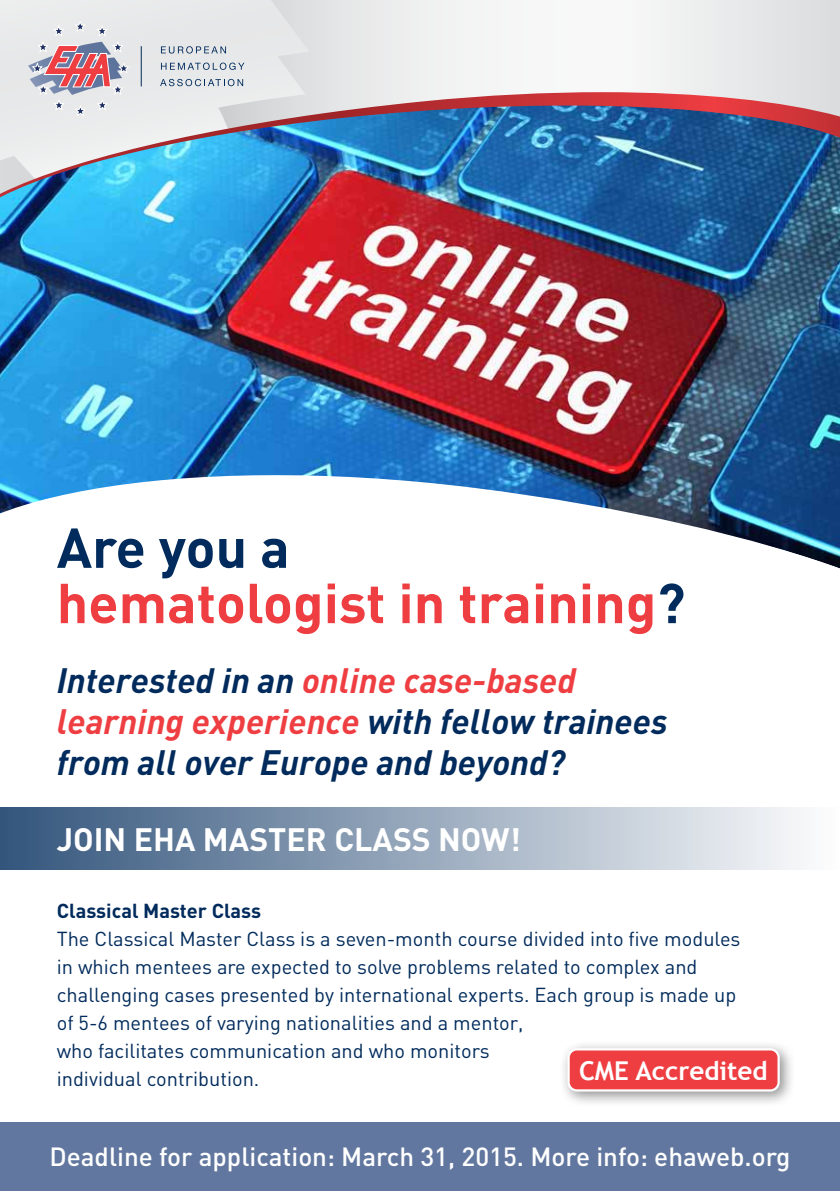
<style>
.page{position:relative;width:840px;height:1191px;background:#fff}
.page>*{position:absolute;margin:0;border:0;box-sizing:border-box;transform-origin:0 0}
.t1{font:700 55.2px/55.2px "DIN";color:#ef3e42}
.t2{font:italic 700 34.8px/41px "CNVDIN";color:#002b5c}
.t3{font:700 32px "DIN";color:#fff}
.t4{font:500 26px "DIN";color:#fff}
.t5{font:700 26px "Trebuchet MS";color:#fff}
.t6{font:20px/28px "DIN";color:#002b5c}
.t7{font:700 20px "DIN";color:#002b5c}
.s1{color:#002b5c}
.s2{color:#ef3e42}
</style>
<div class="page">
<img style="left:0;top:197px;width:839px;height:254px">
<svg style="left:309px;top:0;width:530px;height:92px"></svg>
<svg style="left:0;top:0;width:309px;height:92px"></svg>
<svg style="left:161px;top:46px;width:65px;height:8px"></svg>
<svg style="left:161px;top:63px;width:83px;height:7px"></svg>
<svg style="left:160px;top:79px;width:83px;height:7px"></svg>
<svg style="left:28px;top:20px;width:102px;height:72px"></svg>
<hr style="left:141px;top:46px;width:1px;height:40px;background:#002b5c">
<img style="left:0;top:92px;width:839px;height:105px">
<div style="left:0;top:1123px;width:839px;height:68px;background:#62779f"></div>
<img style="left:0;top:451px;width:839px;height:117px">
<div style="left:0;top:807px;width:839px;height:63px;background:linear-gradient(to right,#33557c,#fefdfe)"></div>
<div style="left:559px;top:1040px;width:236px;height:68px;background:#000;opacity:.44"></div>
<div style="left:568px;top:1049px;width:210px;height:41px;background:#ef3e42;border-radius:8px"></div>
<div style="left:567px;top:1048px;width:212px;height:43px;border:2px solid #fff;border-radius:8px"></div>
<h1 class="t1" style="left:57px;top:518px;width:629px"><span class="s1">Are you a<br></span>hematologist in training<span class="s1">?</span></h1>
<h2 class="t2" style="left:57px;top:658px;width:612px">Interested in an <span class="s2">online case-based learning experience</span> with fellow trainees from all over Europe and beyond?</h2>
<h3 class="t3" style="left:57px;top:818px;width:465px">Join EHA Master Class now!</h3>
<p class="t7" style="left:57px;top:897px;width:206px">Classical Master Class</p>
<p class="t6" style="left:57px;top:924px;width:685px">The Classical Master Class is a seven-month course divided into five modules in which mentees are expected to solve problems related to complex and challenging cases presented by international experts. Each group is made up of 5-6 mentees of varying nationalities and a mentor,<br>who facilitates communication and who monitors<br>individual contribution.</p>
<h3 class="t5" style="left:578px;top:1054px;width:190px">CME Accredited</h3>
<h3 class="t4" style="left:49px;top:1140px;width:742px">Deadline for application: March 31, 2015. More info: ehaweb.org</h3>
</div>
